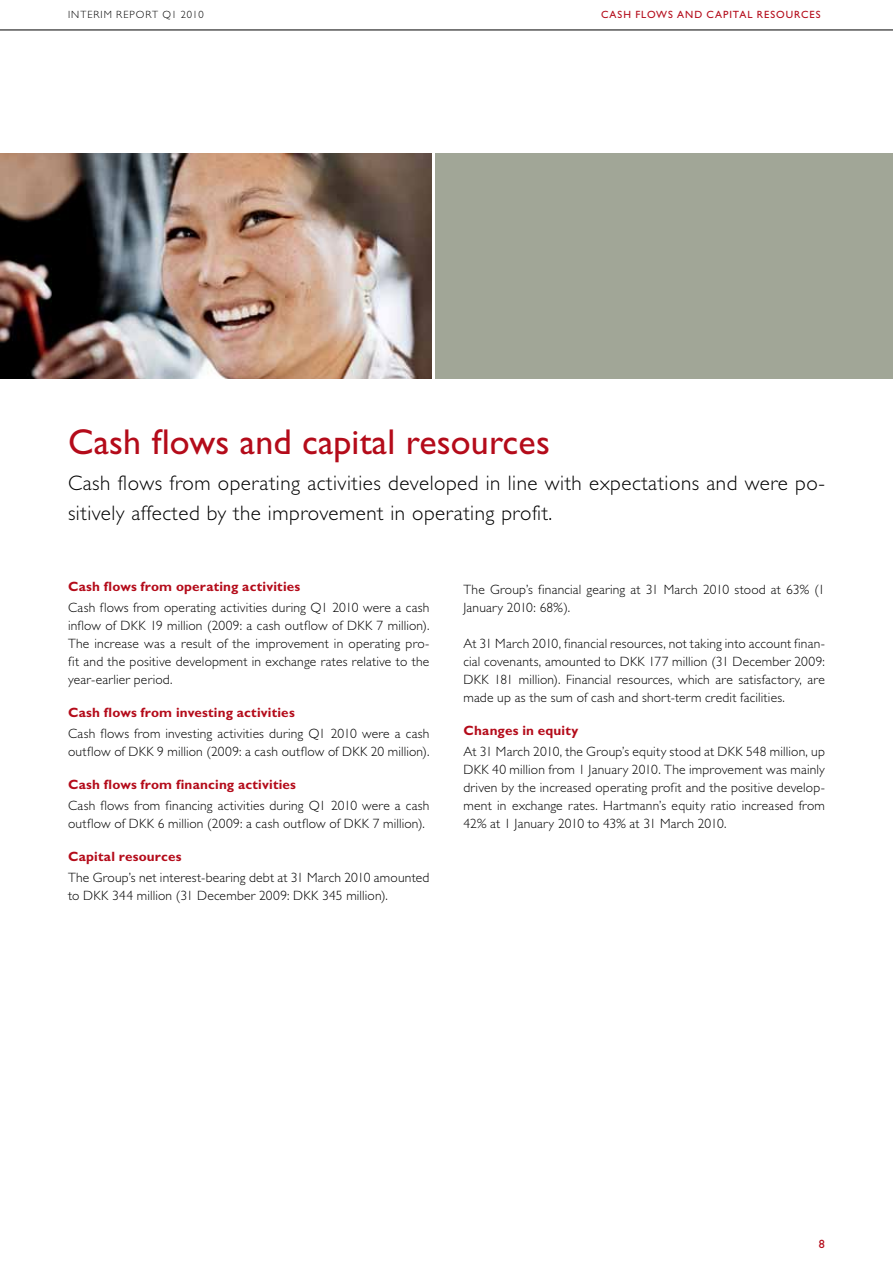
<style>
.page{position:relative;width:893px;height:1263px;background:#fff}
.page>*{position:absolute;margin:0;border:0;box-sizing:border-box;transform-origin:0 0}
.t1{font:36px "Gill Sans Std";letter-spacing:.005em;color:#b40b1a}
.t2{font:300 21px/30px "Gill Sans Std";letter-spacing:.025em;color:#000}
.t3{font:300 13.5px/18px "Gill Sans Std";letter-spacing:.015em;color:#000}
.t4{font:700 13.5px "Gill Sans Std";letter-spacing:.015em;color:#b40b1a}
.t5{font:12px "Gill Sans Std";color:#b40b1a}
.t6{font:10.5px "Gill Sans Std";letter-spacing:.095em;color:#b40b1a}
.t7{font:300 10.5px "Gill Sans Std";letter-spacing:.09em;color:#000}
</style>
<div class="page">
<div style="left:436px;top:153px;width:457px;height:225px;background:#a1a697"></div>
<hr style="left:0;top:30px;width:893px;height:1px;background:#000">
<img style="left:1px;top:153px;width:431px;height:225px">
<p class="t7" style="left:68px;top:9px;width:137px">interim report q1 2010</p>
<p class="t6" style="left:601px;top:9px;width:86px">CASH FLOWS and</p>
<p class="t6" style="left:707px;top:9px;width:8px">capital</p>
<p class="t6" style="left:757px;top:9px;width:8px">reso</p>
<p class="t6" style="left:786px;top:9px;width:16px">urces</p>
<h1 class="t1" style="left:68px;top:421px;width:483px">Cash flows and capital resources</h1>
<h2 class="t2" style="left:68px;top:468px;width:758px">Cash flows from operating activities developed in line with expectations and were po&shy;sitively affected by the improvement in operating profit.</h2>
<p class="t4" style="left:68px;top:578px;width:234px">Cash flows from operating activities</p>
<p class="t3" style="left:68px;top:599px;width:363px;text-align:justify">Cash flows from operating activities during Q1 2010 were a cash inflow of DKK 19 million (2009: a cash outflow of DKK 7 million).<br>The increase was a result of the improvement in operating pro&shy;fit and the positive development in exchange rates relative to the year-earlier period.</p>
<p class="t4" style="left:68px;top:704px;width:228px">Cash flows from investing activities</p>
<p class="t3" style="left:68px;top:725px;width:363px">Cash flows from investing activities during Q1 2010 were a cash outflow of DKK 9 million (2009: a cash outflow of DKK 20 million).</p>
<p class="t4" style="left:68px;top:776px;width:230px">Cash flows from financing activities</p>
<p class="t3" style="left:68px;top:797px;width:363px">Cash flows from financing activities during Q1 2010 were a cash outflow of DKK 6 million (2009: a cash outflow of DKK 7 million).</p>
<p class="t4" style="left:68px;top:848px;width:115px">Capital resources</p>
<p class="t3" style="left:68px;top:869px;width:363px">The Group’s net interest-bearing debt at 31 M arch 2010 amounted to DKK 344 million (31 December 2009: DKK 345 million).</p>
<p class="t3" style="left:463px;top:581px;width:363px">The Group’s financial gearing at 31 M arch 2010 stood at 63% (1<br>January 2010: 68%).</p>
<p class="t3" style="left:463px;top:635px;width:363px;text-align:justify">At 31 M arch 2010, financial resources, not taking into account finan&shy;cial covenants, amounted to DKK 177 million (31 December 2009:<br>DKK 181 million). Financial resources, which are satisfactory, are made up as the sum of cash and short-term credit facilities.</p>
<p class="t4" style="left:463px;top:722px;width:116px">Changes in equity</p>
<p class="t3" style="left:463px;top:743px;width:363px;text-align:justify">At 31 March 2010, the Group’s equity stood at DKK 548 million, up DKK 40 million from 1 January 2010. The improvement was mainly driven by the increased operating profit and the positive develop&shy;ment in exchange rates. Hartmann’s equity ratio increased from 42% at 1 January 2010 to 43% at 31 M arch 2010.</p>
<p class="t5" style="left:819px;top:1237px;width:7px">8</p>
</div>
